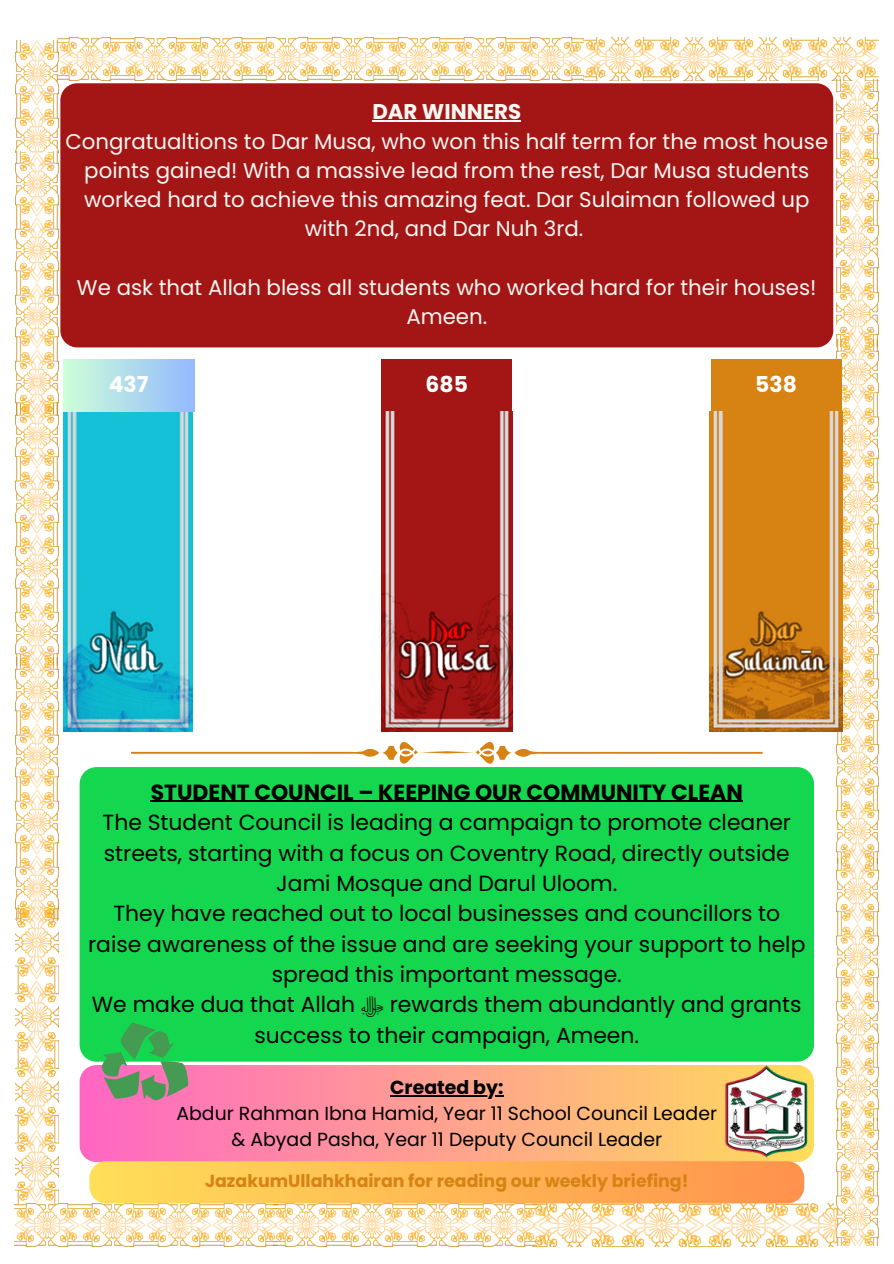
<style>
.page{position:relative;width:894px;height:1264px;background:#fff}
.page>*{position:absolute;margin:0;border:0;box-sizing:border-box;transform-origin:0 0}
.t1{font:21.9px/30.3px "Poppins";color:#000;text-align:center}
.t2{font:700 21.9px "Poppins";color:#fff}
.t3{font:21.3px/29.2px "Poppins";color:#f8f7f2;text-align:center}
.t4{font:18.9px "Poppins";color:#000}
.t5{font:700 18.9px "Poppins";color:#000}
.t6{font:700 17.4px "Poppins";color:#d68314}
.s1{font-weight:700}
.s2{font-family:"Noto Sans Arabic"}
</style>
<div class="page">
<img style="left:15px;top:41px;width:43px;height:362px">
<img style="left:15px;top:665px;width:43px;height:240px">
<img style="left:15px;top:403px;width:43px;height:262px">
<img style="left:15px;top:905px;width:43px;height:298px">
<img style="left:57px;top:38px;width:262px;height:42px">
<img style="left:321px;top:37px;width:557px;height:43px">
<img style="left:835px;top:346px;width:43px;height:512px">
<img style="left:835px;top:80px;width:43px;height:266px">
<img style="left:836px;top:858px;width:42px;height:260px">
<img style="left:835px;top:1118px;width:43px;height:127px">
<img style="left:15px;top:1203px;width:259px;height:43px">
<img style="left:274px;top:1203px;width:258px;height:43px">
<img style="left:532px;top:1203px;width:303px;height:43px">
<img style="left:63px;top:411px;width:129px;height:321px">
<div style="left:63px;top:360px;width:131px;height:51px;background:linear-gradient(to right,#cdffd8,#95bafe)"></div>
<img style="left:381px;top:411px;width:131px;height:321px">
<div style="left:381px;top:360px;width:131px;height:51px;background:#a41616"></div>
<img style="left:709px;top:411px;width:132px;height:321px">
<div style="left:710px;top:360px;width:131px;height:51px;background:#d68314"></div>
<div style="left:60px;top:83px;width:773px;height:264px;background:#a41616"></div>
<hr style="left:372px;top:120px;width:149px;height:1px;background:#f8f7f2">
<svg style="left:131px;top:742px;width:631px;height:21px"></svg>
<div style="left:80px;top:767px;width:733px;height:294px;background:#14d64f"></div>
<hr style="left:151px;top:800px;width:591px;height:2px;background:#000">
<svg style="left:80px;top:1065px;width:618px;height:96px;background:#fe9a95"></svg>
<hr style="left:390px;top:1095px;width:113px;height:1px;background:#000">
<svg style="left:101px;top:1022px;width:87px;height:79px;background:#5da769"></svg>
<img style="left:698px;top:1054px;width:116px;height:107px">
<svg style="left:89px;top:1161px;width:715px;height:42px;background:#ffb854"></svg>
<p class="t3" style="left:65px;top:97px;width:764px"><span class="s1">DAR WINNERS<br></span>Congratualtions to Dar Musa, who won this half term for the most house points gained! With a massive lead from the rest, Dar Musa students worked hard to achieve this amazing feat. Dar Sulaiman followed up with 2nd, and Dar Nuh 3rd.</p>
<p class="t3" style="left:77px;top:273px;width:741px">We ask that Allah bless all students who worked hard for their houses!<br>Ameen.</p>
<p class="t2" style="left:109px;top:369px;width:41px">437</p>
<p class="t2" style="left:425px;top:369px;width:44px">685</p>
<p class="t2" style="left:755px;top:369px;width:43px">538</p>
<h2 class="t1" style="left:88px;top:777px;width:718px"><span class="s1">STUDENT COUNCIL – KEEPING OUR COMMUNITY CLEAN<br></span>The Student Council is leading a campaign to promote cleaner streets, starting with a focus on Coventry Road, directly outside Jami Mosque and Darul Uloom.<br>They have reached out to local businesses and councillors to raise awareness of the issue and are seeking your support to help spread this important message.<br>We make dua that Allah <span class="s2">جلجلاله</span> rewards them abundantly and grants success to their campaign, Ameen.</h2>
<h2 class="t5" style="left:390px;top:1074px;width:115px">Created by:</h2>
<p class="t4" style="left:176px;top:1100px;width:542px">Abdur Rahman Ibna Hamid, Year 11 School Council Leader</p>
<p class="t4" style="left:231px;top:1126px;width:432px">&amp; Abyad Pasha, Year 11 Deputy Council Leader</p>
<h1 class="t6" style="left:205px;top:1168px;width:485px">JazakumUllahkhairan for reading our weekly briefing!</h1>
</div>
